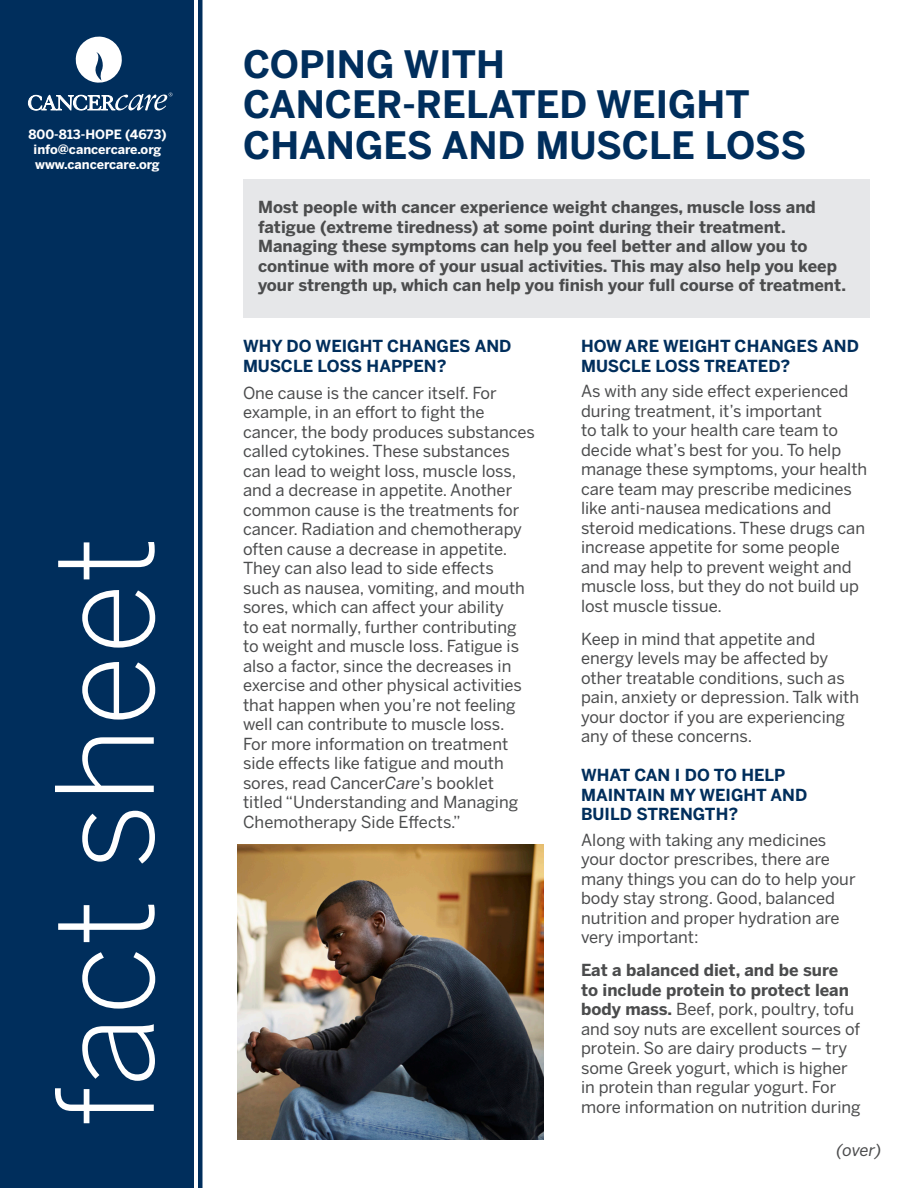
<style>
.page{position:relative;width:918px;height:1188px;background:#fff}
.page>*{position:absolute;margin:0;border:0;box-sizing:border-box;transform-origin:0 0}
.t1{font:300 133.5px "Benton Sans";color:#fff}
.t2{font:700 37.5px/40.5px "Benton Sans";color:#002e5c}
.Leadder{font:16.5px/19.5px "Benton Sans";color:#4b4c4d}
.Main_Intro{font:700 16.5px/19.5px "Benton Sans";color:#4b4c4d}
.Leadder-2{font:700 16.5px/19.5px "Benton Sans";color:#002e5c}
.Leadder-3{font:italic 16.5px "Benton Sans";color:#4b4c4d}
.t3{font:700 12.75px "Benton Sans";color:#fff}
.s1{font-style:italic}
.s2{font-weight:700}
</style>
<div class="page">
<div style="left:0;top:0;width:193px;height:1188px;background:#002e5c"></div>
<hr style="left:198px;top:0;width:4px;height:1188px;background:#002e5c">
<div style="left:243px;top:179px;width:626px;height:139px;background:#e6e7e9"></div>
<svg style="left:75px;top:36px;width:47px;height:47px"></svg>
<svg style="left:28px;top:93px;width:144px;height:17px"></svg>
<img style="left:238px;top:845px;width:305px;height:294px">
<p class="t3" style="left:28px;top:127px;width:140px">800-813-HOPE (4673)</p>
<p class="t3" style="left:34px;top:142px;width:129px">info@cancercare.org</p>
<p class="t3" style="left:35px;top:157px;width:126px">www.cancercare.org</p>
<p class="t1" style="left:27px;top:1127px;width:592px;rotate:-90deg">fact sheet</p>
<p class="t2" style="left:243px;top:43px;width:565px">COPING WITH<br>CANCER-RELATED WEIGHT<br>CHANGES AND MUSCLE LOSS</p>
<p class="Main_Intro" style="left:258px;top:197px;width:589px">Most people with cancer experience weight changes, muscle loss and fatigue (extreme tiredness) at some point during their treatment.<br>Managing these symptoms can help you feel better and allow you to continue with more of your usual activities. This may also help you keep your strength up, which can help you finish your full course of treatment.</p>
<p class="Leadder-2" style="left:243px;top:336px;width:270px">WHY DO WEIGHT CHANGES AND<br>MUSCLE LOSS HAPPEN?</p>
<p class="Leadder" style="left:243px;top:383px;width:293px">One cause is the cancer itself. For example, in an effort to fight the cancer, the body produces substances called cytokines. These substances can lead to weight loss, muscle loss, and a decrease in appetite. Another common cause is the treatments for cancer. Radiation and chemotherapy often cause a decrease in appetite.<br>They can also lead to side effects<br>such as nausea, vomiting, and mouth sores, which can affect your ability<br>to eat normally, further contributing to weight and muscle loss. Fatigue is also a factor, since the decreases in exercise and other physical activities that happen when you’re not feeling well can contribute to muscle loss.<br>For more information on treatment side effects like fatigue and mouth sores, read Cancer<span class="s1">Care</span>’s booklet titled “Understanding and Managing Chemotherapy Side Effects.”</p>
<p class="Leadder-2" style="left:581px;top:336px;width:279px">HOW ARE WEIGHT CHANGES AND<br>MUSCLE LOSS TREATED?</p>
<p class="Leadder" style="left:581px;top:381px;width:288px">As with any side effect experienced during treatment, it’s important<br>to talk to your health care team to decide what’s best for you. To help manage these symptoms, your health care team may prescribe medicines like anti-nausea medications and steroid medications. These drugs can increase appetite for some people and may help to prevent weight and muscle loss, but they do not build up lost muscle tissue.</p>
<p class="Leadder" style="left:581px;top:629px;width:280px">Keep in mind that appetite and energy levels may be affected by other treatable conditions, such as pain, anxiety or depression. Talk with your doctor if you are experiencing any of these concerns.</p>
<p class="Leadder-2" style="left:581px;top:765px;width:228px">WHAT CAN I DO TO HELP<br>MAINTAIN MY WEIGHT AND<br>BUILD STRENGTH?</p>
<p class="Leadder" style="left:581px;top:830px;width:276px">Along with taking any medicines your doctor prescribes, there are many things you can do to help your body stay strong. Good, balanced nutrition and proper hydration are very important:</p>
<p class="Leadder" style="left:581px;top:960px;width:281px"><span class="s2">Eat a balanced diet, and be sure<br>to include protein to protect lean body mass.</span> Beef, pork, poultry, tofu and soy nuts are excellent sources of protein. So are dairy products – try some Greek yogurt, which is higher in protein than regular yogurt. For more information on nutrition during</p>
<p class="Leadder-3" style="left:836px;top:1140px;width:47px">(over)</p>
</div>
